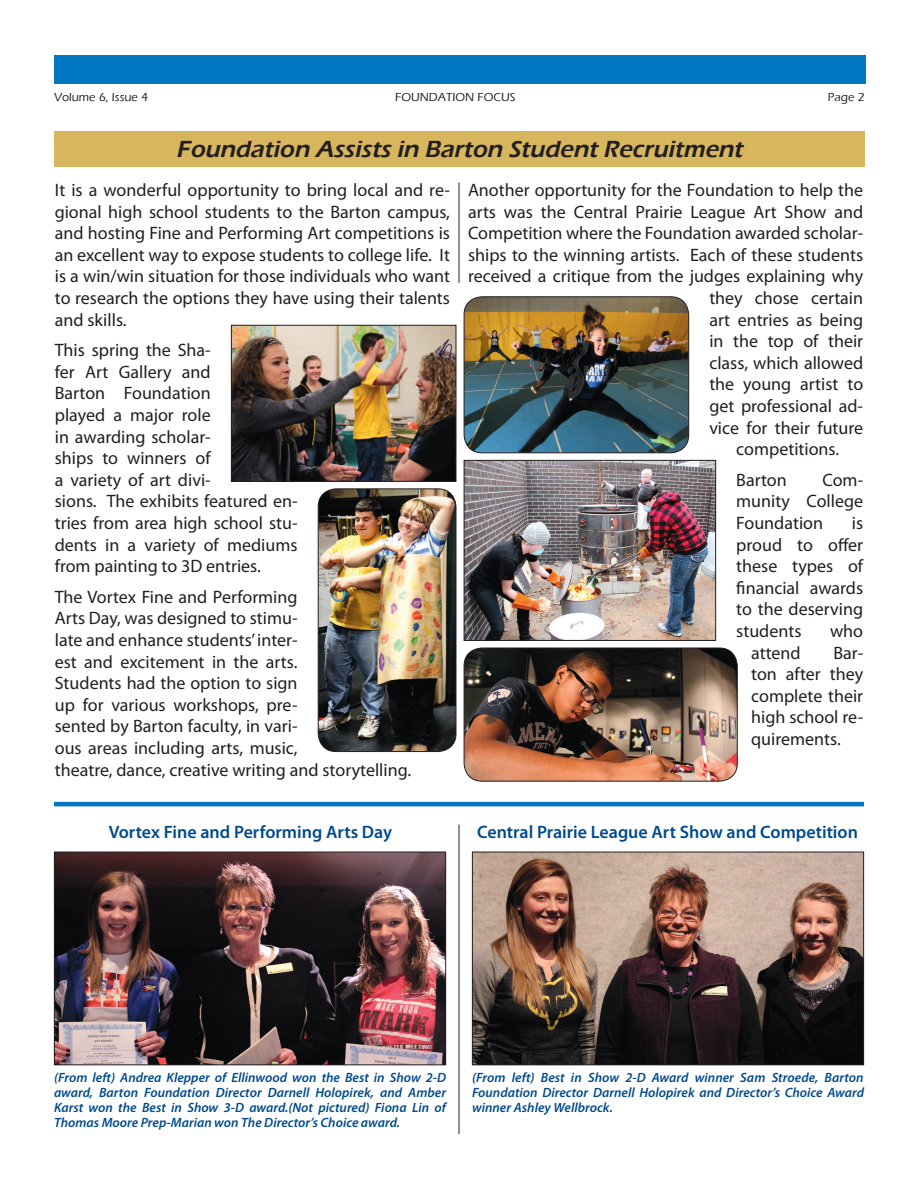
<style>
.page{position:relative;width:918px;height:1188px;background:#fff}
.page>*{position:absolute;margin:0;border:0;box-sizing:border-box;transform-origin:0 0}
.t1{font:italic 600 24px "Eras ITC";color:#231f20}
.t2{font:18px/21.6px "Myriad Pro";color:#231f20;text-align:justify}
.t3{font:600 18px "Myriad Pro";color:#004a8d}
.t4{font:italic 600 13.5px/15px "Myriad Pro";color:#004a8d;text-align:justify}
.t5{font:500 12px "Eras ITC";color:#231f20}
</style>
<div class="page">
<div style="left:54px;top:55px;width:811px;height:29px;background:#0077c0"></div>
<div style="left:55px;top:131px;width:810px;height:36px;background:#d7b65e"></div>
<hr style="left:459px;top:825px;width:1px;height:309px;background:#231f20">
<img style="left:474px;top:854px;width:388px;height:209px">
<div style="left:472px;top:852px;width:392px;height:213px;border:1px solid #231f20"></div>
<img style="left:56px;top:854px;width:388px;height:209px">
<div style="left:54px;top:852px;width:392px;height:213px;border:1px solid #231f20"></div>
<img style="left:464px;top:297px;width:225px;height:156px">
<div style="left:464px;top:296px;width:225px;height:157px;border:1px solid #231f20;border-radius:18px"></div>
<img style="left:464px;top:648px;width:273px;height:133px">
<div style="left:464px;top:648px;width:274px;height:134px;border:1px solid #231f20;border-radius:18px"></div>
<img style="left:318px;top:489px;width:138px;height:263px">
<div style="left:318px;top:488px;width:138px;height:264px;border:1px solid #231f20;border-radius:18px"></div>
<img style="left:233px;top:327px;width:221px;height:153px">
<div style="left:231px;top:325px;width:225px;height:157px;border:1px solid #231f20"></div>
<img style="left:466px;top:462px;width:248px;height:177px">
<div style="left:464px;top:460px;width:252px;height:181px;border:1px solid #231f20"></div>
<hr style="left:459px;top:183px;width:1px;height:100px;background:#231f20">
<hr style="left:54px;top:802px;width:810px;height:4px;background:#0077c0">
<p class="t5" style="left:54px;top:90px;width:96px">Volume 6, Issue 4</p>
<p class="t5" style="left:395px;top:90px;width:122px">FOUNDATION FOCUS</p>
<p class="t5" style="left:828px;top:90px;width:38px">Page 2</p>
<h1 class="t1" style="left:176px;top:136px;width:572px">Foundation Assists in Barton StudentRecruitment</h1>
<p class="t2" style="left:55px;top:179px;width:397px">It is a wonderful opportunity to bring local and re&shy;gional high school students to the Barton campus, and hosting Fine and Performing Art competitions is an excellent way to expose students to college life. It is a win/win situation for those individuals who want to research the options they have using their talents and skills.</p>
<p class="t2" style="left:55px;top:339px;width:244px;text-align:left">This spring the Sha-<br>fer Art Gallery and<br>Barton Foundation<br>played a major role<br>in awarding scholar-<br>ships to winners of<br>a variety of art divi-<br>sions. The exhibits featured en&shy;tries from area high school stu&shy;dents in a variety of mediums from painting to 3D entries.</p>
<p class="t2" style="left:55px;top:586px;width:358px;text-align:left">The Vortex Fine and Performing<br>Arts Day, was designed to stimu-<br>late and enhance students’ inter-<br>est and excitement in the arts.<br>Students had the option to sign<br>up for various workshops, pre-<br>sented by Barton faculty, in vari-<br>ous areas including arts, music,<br>theatre, dance, creative writing and storytelling.</p>
<p class="t2" style="left:468px;top:179px;width:397px">Another opportunity for the Foundation to help the</p>
<p class="t2" style="left:468px;top:201px;width:397px">arts was the Central Prairie League Art Show and</p>
<p class="t2" style="left:468px;top:222px;width:397px">Competition where the Foundation awarded scholar-</p>
<p class="t2" style="left:468px;top:244px;width:397px">ships to the winning artists. Each of these students</p>
<p class="t2" style="left:468px;top:265px;width:397px">received a critique from the judges explaining why</p>
<p class="t2" style="left:709px;top:287px;width:155px">they chose certain</p>
<p class="t2" style="left:709px;top:309px;width:155px">art entries as being</p>
<p class="t2" style="left:709px;top:330px;width:155px">in the top of their</p>
<p class="t2" style="left:709px;top:352px;width:155px">class, which allowed</p>
<p class="t2" style="left:709px;top:373px;width:155px">the young artist to</p>
<p class="t2" style="left:709px;top:395px;width:155px">get professional ad-</p>
<p class="t2" style="left:709px;top:417px;width:155px">vice for their future</p>
<p class="t2" style="left:736px;top:438px;width:104px">competitions.</p>
<p class="t2" style="left:736px;top:469px;width:52px">Barton</p>
<p class="t2" style="left:736px;top:469px;width:128px;text-indent:86px">Com&shy;munity College Foundation</p>
<p class="t2" style="left:736px;top:512px;width:128px;text-indent:116px">is proud to offer these types of financial awards to the deserving students</p>
<p class="t2" style="left:830px;top:620px;width:35px">who</p>
<p class="t2" style="left:751px;top:642px;width:51px">attend</p>
<p class="t2" style="left:751px;top:642px;width:114px;text-indent:82px">Bar&shy;ton after they complete their high school re&shy;quirements.</p>
<p class="t3" style="left:109px;top:821px;width:285px">Vortex Fine and Performing Arts Day</p>
<p class="t3" style="left:477px;top:821px;width:382px">Central Prairie League Art Show and Competition</p>
<p class="t4" style="left:54px;top:1070px;width:394px">(From left) Andrea Klepper of Ellinwood won the Best in Show 2-D award, Barton Foundation Director Darnell Holopirek, and Amber Karst won the Best in Show 3-D award.(Not pictured) Fiona Lin of Thomas Moore Prep-Marian won The Director’s Choice award.</p>
<p class="t4" style="left:472px;top:1070px;width:394px">(From left) Best in Show 2-D Award winner Sam Stroede, Barton Foundation Director Darnell Holopirek and Director’s Choice Award winner Ashley Wellbrock.</p>
</div>
